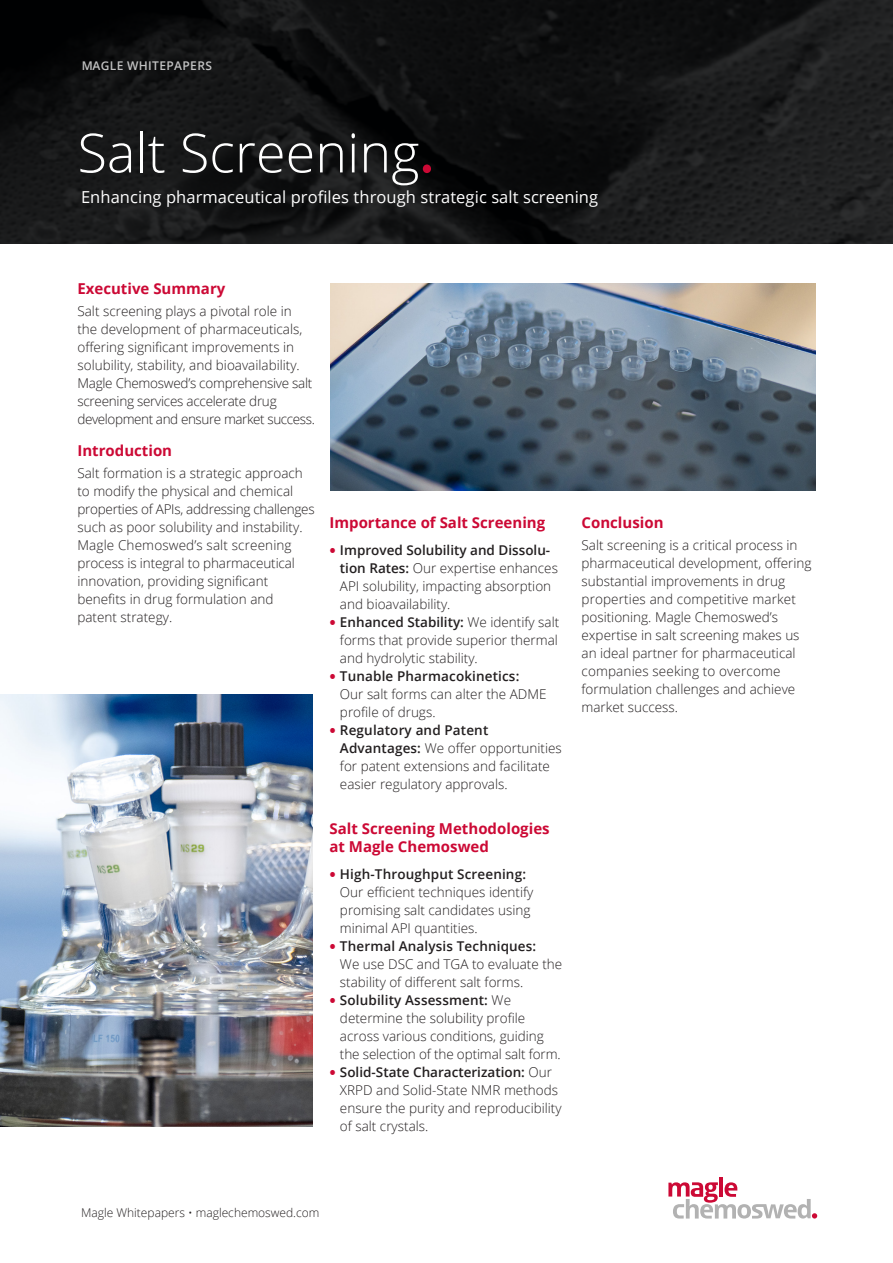
<style>
.page{position:relative;width:893px;height:1263px;background:#fff}
.page>*{position:absolute;margin:0;border:0;box-sizing:border-box;transform-origin:0 0}
.t1{font:300 54px "Open Sans";color:#fff}
.t2{font:16.5px "Open Sans";letter-spacing:.005em;color:#fff}
.t3{font:700 15px/18px "Open Sans";color:#cc0935}
.t4{font:300 13.5px/18px "Open Sans";color:#231f20}
.t5{font:300 12px "Open Sans";color:#231f20}
.t6{font:600 12px "Open Sans";letter-spacing:.03em;color:#fff}
.s1{font-family:"Source Sans Pro";font-weight:600;color:#cc0935}
.s2{font-family:"Source Sans Pro";font-weight:400;font-size:21px;color:#cc0935}
.s3{font-weight:600}
</style>
<div class="page">
<svg style="left:0;top:0;width:893px;height:243px;background:#131415"></svg>
<hr style="left:719px;top:1177px;width:4px;height:19px;background:#cc0935">
<svg style="left:668px;top:1182px;width:149px;height:36px"></svg>
<img style="left:330px;top:284px;width:485px;height:207px">
<img style="left:0;top:694px;width:312px;height:432px">
<p class="t6" style="left:81px;top:58px;width:132px">MAGLE WHITEPAPERS</p>
<h1 class="t1" style="left:77px;top:116px;width:358px">Salt Screening<span class="s1">.</span></h1>
<p class="t2" style="left:81px;top:186px;width:519px">Enhancing pharmaceutical profiles through strategic salt screening</p>
<p class="t3" style="left:77px;top:279px;width:149px">Executive Summary</p>
<p class="t4" style="left:77px;top:302px;width:239px">Salt screening plays a pivotal role in the development of pharmaceuticals, offering significant improvements in solubility, stability, and bioavailability.<br>Magle Chemoswed’s comprehensive salt screening services accelerate drug development and ensure market success.</p>
<p class="t3" style="left:77px;top:441px;width:96px">Introduction</p>
<p class="t4" style="left:77px;top:464px;width:239px">Salt formation is a strategic approach to modify the physical and chemical properties of APIs, addressing challenges such as poor solubility and instability.<br>Magle Chemoswed’s salt screening process is integral to pharmaceutical innovation, providing significant benefits in drug formulation and patent strategy.</p>
<p class="t3" style="left:329px;top:513px;width:217px">Importance of Salt Screening</p>
<p class="t4" style="left:340px;top:541px;width:219px;text-indent:-10px"><span class="s2">•</span> <span class="s3">Improved Solubility and Dissolu&shy;tion Rates:</span> Our expertise enhances API solubility, impacting absorption and bioavailability.</p>
<p class="t4" style="left:340px;top:613px;width:221px;text-align:justify;text-indent:-10px"><span class="s2">•</span> <span class="s3">Enhanced Stability:</span> We identify salt forms that provide superior thermal and hydrolytic stability.</p>
<p class="t4" style="left:340px;top:667px;width:208px;text-indent:-10px"><span class="s2">•</span> <span class="s3">Tunable Pharmacokinetics:<br></span>Our salt forms can alter the ADME profile of drugs.</p>
<p class="t4" style="left:340px;top:721px;width:223px;text-indent:-10px"><span class="s2">•</span> <span class="s3">Regulatory and Patent<br>Advantages:</span> We offer opportunities for patent extensions and facilitate easier regulatory approvals.</p>
<p class="t3" style="left:329px;top:819px;width:222px">Salt Screening Methodologies at Magle Chemoswed</p>
<p class="t4" style="left:340px;top:865px;width:195px;text-indent:-10px"><span class="s2">•</span> <span class="s3">High-Throughput Screening:<br></span>Our efficient techniques identify promising salt candidates using minimal API quantities.</p>
<p class="t4" style="left:340px;top:937px;width:224px;text-indent:-10px"><span class="s2">•</span> <span class="s3">Thermal Analysis Techniques:<br></span>We use DSC and TGA to evaluate the stability of different salt forms.</p>
<p class="t4" style="left:340px;top:991px;width:222px;text-indent:-10px"><span class="s2">•</span> <span class="s3">Solubility Assessment:</span> We determine the solubility profile across various conditions, guiding the selection of the optimal salt form.</p>
<p class="t4" style="left:340px;top:1063px;width:223px;text-indent:-10px"><span class="s2">•</span> <span class="s3">Solid-State Characterization:</span> Our<br>XRPD and Solid-State NMR methods ensure the purity and reproducibility of salt crystals.</p>
<p class="t3" style="left:581px;top:513px;width:84px">Conclusion</p>
<p class="t4" style="left:581px;top:536px;width:231px">Salt screening is a critical process in pharmaceutical development, offering substantial improvements in drug properties and competitive market positioning. Magle Chemoswed’s expertise in salt screening makes us an ideal partner for pharmaceutical companies seeking to overcome formulation challenges and achieve market success.</p>
<p class="t5" style="left:81px;top:1204px;width:240px">Magle Whitepapers • maglechemoswed.com</p>
</div>
